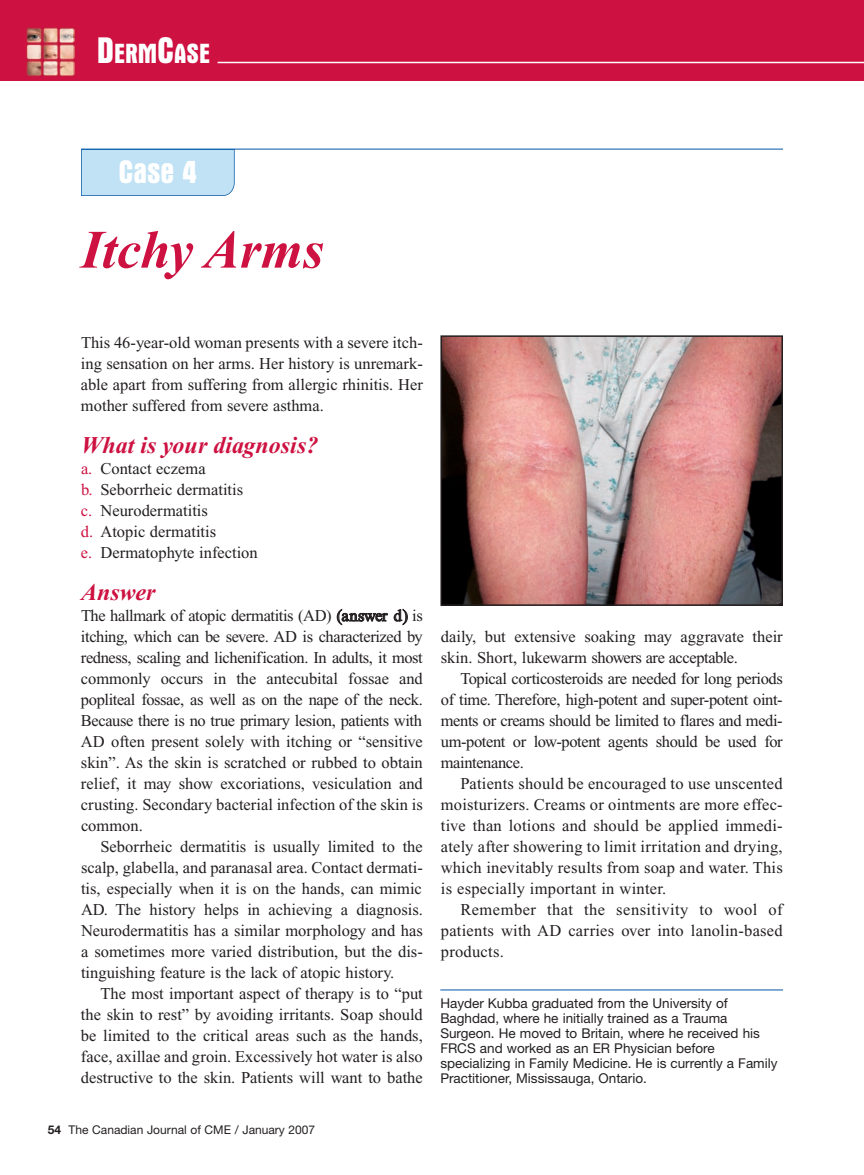
<style>
.page{position:relative;width:864px;height:1175px;background:#fff}
.page>*{position:absolute;margin:0;border:0;box-sizing:border-box;transform-origin:0 0}
.t1{font:italic 700 54px "Times";color:#cd1141}
.t2{font:700 condensed 33px "Aurora BT";color:#fff}
.t3{font:700 condensed 28.2px "Aurora BT";color:#fff}
.t4{font:italic 700 24px "Times";color:#cd1141}
.t5{font:16.5px/21px "Times";color:#231f20;text-align:justify}
.t6{font:13.5px/15px "Helvetica Neue";color:#231f20}
.t7{font:12px "Helvetica Neue";color:#231f20}
.s1{font-size:37.5px}
.s2{color:#cd1141}
.s3{font-weight:700}
</style>
<div class="page">
<div style="left:0;top:0;width:864px;height:81px;background:#cd1141"></div>
<div style="left:81px;top:150px;width:154px;height:46px;background:#c1e2f5"></div>
<hr style="left:81px;top:149px;width:702px;height:1px;background:#0157a8">
<img style="left:443px;top:338px;width:337px;height:265px">
<div style="left:440px;top:335px;width:343px;height:271px;border:2px solid #231f20"></div>
<hr style="left:440px;top:989px;width:343px;height:1px;background:#0157a8">
<img style="left:26px;top:28px;width:48px;height:48px">
<img style="left:27px;top:29px;width:46px;height:46px">
<hr style="left:218px;top:62px;width:646px;height:1px;background:#fff">
<h3 class="t3" style="left:97px;top:37px;width:115px"><span class="s1">D</span>ERM<span class="s1">C</span>ASE</h3>
<h2 class="t2" style="left:119px;top:152px;width:80px">Case 4</h2>
<h1 class="t1" style="left:81px;top:232px;width:244px">Itchy Arms</h1>
<p class="t5" style="left:81px;top:334px;width:343px">This 46-year-old woman presents with a severe itch&shy;ing sensation on her arms. Her history is unremark&shy;able apart from suffering from allergic rhinitis. Her mother suffered from severe asthma.</p>
<h3 class="t4" style="left:81px;top:437px;width:239px">What is your diagnosis?</h3>
<p class="t5" style="left:81px;top:460px;width:178px;text-align:left"><span class="s2">a.</span> Contact eczema<br><span class="s2">b.</span> Seborrheic dermatitis <span class="s2">c.</span> Neurodermatitis<br><span class="s2">d.</span> Atopic dermatitis<br><span class="s2">e.</span> Dermatophyte infection</p>
<h3 class="t4" style="left:81px;top:584px;width:76px">Answer</h3>
<p class="t5" style="left:81px;top:607px;width:343px">The hallmark of atopic dermatitis (AD) (answer d) is itching, which can be severe. AD is characterized by redness, scaling and lichenification. In adults, it most commonly occurs in the antecubital fossae and popliteal fossae, as well as on the nape of the neck.<br>Because there is no true primary lesion, patients with AD often present solely with itching or “sensitive skin”. As the skin is scratched or rubbed to obtain relief, it may show excoriations, vesiculation and crusting. Secondary bacterial infection of the skin is common.</p>
<p class="t5" style="left:81px;top:838px;width:343px;text-indent:19px">Seborrheic dermatitis is usually limited to the scalp, glabella, and paranasal area. Contact dermati&shy;tis, especially when it is on the hands, can mimic AD. The history helps in achieving a diagnosis.<br>Neurodermatitis has a similar morphology and has a sometimes more varied distribution, but the dis&shy;tinguishing feature is the lack of atopic history.</p>
<p class="t5" style="left:81px;top:985px;width:343px;text-indent:19px">The most important aspect of therapy is to “put the skin to rest” by avoiding irritants. Soap should be limited to the critical areas such as the hands, face, axillae and groin. Excessively hot water is also destructive to the skin. Patients will want to bathe</p>
<p class="t7" style="left:48px;top:1125px;width:269px"><span class="s3">54</span> The Canadian Journal of CME / January 2007</p>
<p class="t5" style="left:441px;top:628px;width:343px">daily, but extensive soaking may aggravate their skin. Short, lukewarm showers are acceptable.</p>
<p class="t5" style="left:441px;top:670px;width:343px;text-indent:19px">Topical corticosteroids are needed for long periods of time. Therefore, high-potent and super-potent oint&shy;ments or creams should be limited to flares and medi&shy;um-potent or low-potent agents should be used for maintenance.</p>
<p class="t5" style="left:441px;top:775px;width:343px;text-indent:19px">Patients should be encouraged to use unscented moisturizers. Creams or ointments are more effec&shy;tive than lotions and should be applied immedi&shy;ately after showering to limit irritation and drying, which inevitably results from soap and water. This is especially important in winter.</p>
<p class="t5" style="left:441px;top:901px;width:343px;text-indent:19px">Remember that the sensitivity to wool of patients with AD carries over into lanolin-based products.</p>
<p class="t6" style="left:440px;top:997px;width:339px">Hayder Kubba graduated from the University of Baghdad, where he initially trained as a Trauma Surgeon. He moved to Britain, where he received his FRCS and worked as an ER Physician before specializing in Family Medicine. He is currently a Family Practitioner, Mississauga, Ontario.</p>
</div>
